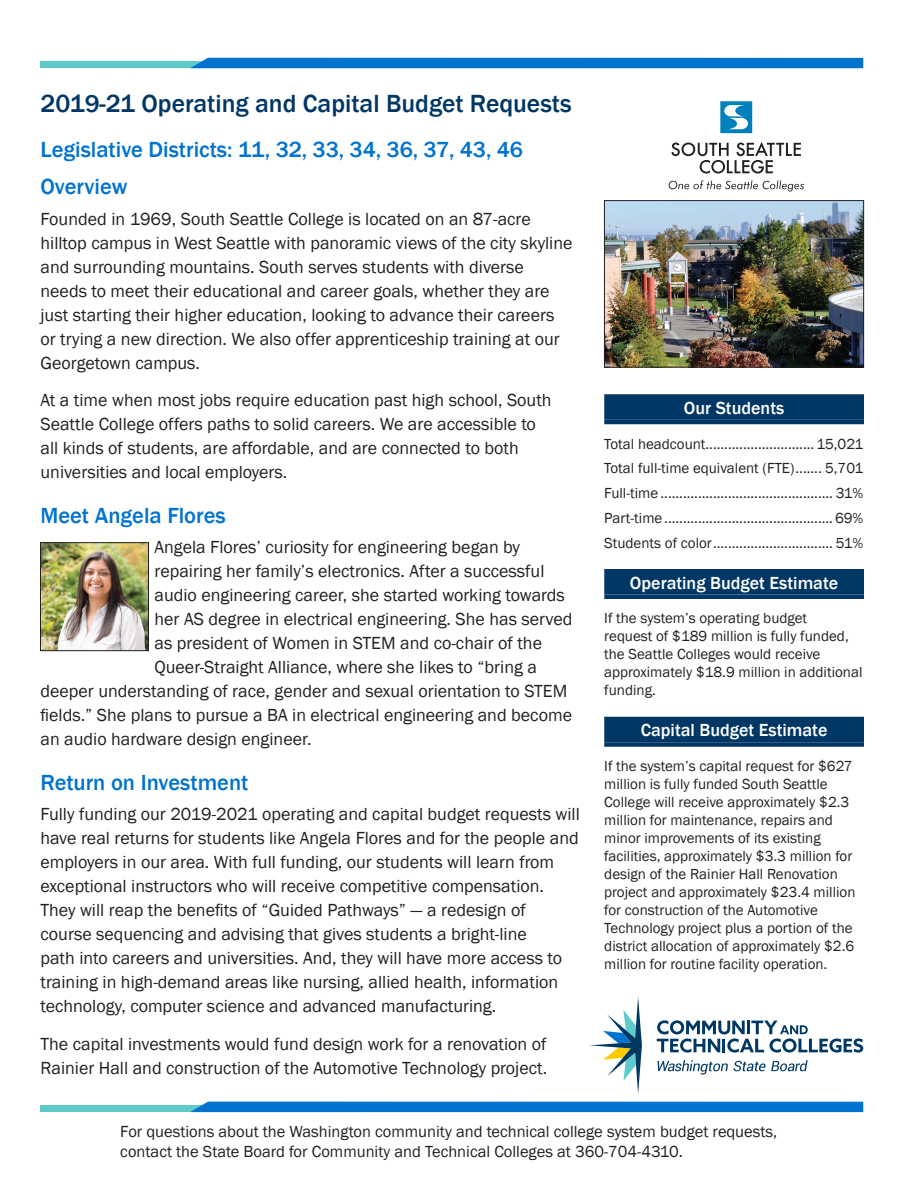
<style>
.page{position:relative;width:918px;height:1188px;background:#fff}
.page>*{position:absolute;margin:0;border:0;box-sizing:border-box;transform-origin:0 0}
.Heading_19pt_blue{font:500 25.5px "Franklin Gothic";color:#003764}
.subhead_15{font:500 22.5px "Franklin Gothic";color:#0073ce}
.body_copy{font:18px/24px "Franklin Gothic";color:#231f20}
.sidebar_header{font:500 18px "Franklin Gothic";color:#fff}
.t1{font:16.5px/19.5px "Franklin Gothic";color:#231f20}
.sidebar_text{font:15px/18px "Franklin Gothic";color:#231f20}
</style>
<div class="page">
<div style="left:40px;top:61px;width:284px;height:7px;background:#5ecbca"></div>
<div style="left:191px;top:58px;width:672px;height:10px;background:#0073ce"></div>
<div style="left:40px;top:1105px;width:284px;height:7px;background:#5ecbca"></div>
<div style="left:190px;top:1102px;width:673px;height:10px;background:#0073ce"></div>
<svg style="left:590px;top:997px;width:52px;height:97px"></svg>
<svg style="left:657px;top:1020px;width:206px;height:33px"></svg>
<svg style="left:658px;top:1060px;width:150px;height:15px"></svg>
<div style="left:604px;top:394px;width:260px;height:26px;background:#003764"></div>
<hr style="left:604px;top:420px;width:260px;height:4px;background:#003764">
<div style="left:604px;top:569px;width:260px;height:26px;background:#003764"></div>
<hr style="left:604px;top:595px;width:260px;height:4px;background:#003764">
<div style="left:604px;top:717px;width:260px;height:25px;background:#003764"></div>
<div style="left:604px;top:742px;width:260px;height:5px;background:#003764"></div>
<svg style="left:669px;top:180px;width:135px;height:12px"></svg>
<svg style="left:720px;top:101px;width:32px;height:32px"></svg>
<svg style="left:671px;top:142px;width:130px;height:32px"></svg>
<img style="left:606px;top:202px;width:256px;height:163px">
<div style="left:604px;top:200px;width:260px;height:167px;border:1px solid #231f20"></div>
<img style="left:42px;top:544px;width:105px;height:105px">
<div style="left:40px;top:542px;width:109px;height:109px;border:1px solid #231f20"></div>
<p class="Heading_19pt_blue" style="left:40px;top:88px;width:533px">2019-21 Operating and Capital Budget Requests</p>
<p class="subhead_15" style="left:40px;top:135px;width:484px">Legislative Districts: 11, 32, 33, 34, 36, 37, 43, 46</p>
<p class="subhead_15" style="left:40px;top:173px;width:88px">Overview</p>
<p class="body_copy" style="left:40px;top:207px;width:534px">Founded in 1969, South Seattle College is located on an 87-acre hilltop campus in West Seattle with panoramic views of the city skyline and surrounding mountains. South serves students with diverse needs to meet their educational and career goals, whether they are just starting their higher education, looking to advance their careers or trying a new direction. We also offer apprenticeship training at our Georgetown campus.</p>
<p class="body_copy" style="left:40px;top:389px;width:513px">At a time when most jobs require education past high school, South Seattle College offers paths to solid careers. We are accessible to all kinds of students, are affordable, and are connected to both universities and local employers.</p>
<p class="subhead_15" style="left:40px;top:501px;width:187px">Meet Angela Flores</p>
<p class="body_copy" style="left:154px;top:536px;width:367px">Angela Flores’ curiosity for engineering began by</p>
<p class="body_copy" style="left:154px;top:560px;width:391px">repairing her family’s electronics. After a successful</p>
<p class="body_copy" style="left:154px;top:584px;width:412px">audio engineering career, she started working towards</p>
<p class="body_copy" style="left:154px;top:608px;width:419px">her AS degree in electrical engineering. She has served</p>
<p class="body_copy" style="left:154px;top:632px;width:389px">as president of Women in STEM and co-chair of the</p>
<p class="body_copy" style="left:154px;top:656px;width:384px">Queer-Straight Alliance, where she likes to “bring a</p>
<p class="body_copy" style="left:40px;top:680px;width:528px">deeper understanding of race, gender and sexual orientation to STEM</p>
<p class="body_copy" style="left:40px;top:704px;width:533px">fields.” She plans to pursue a BA in electrical engineering and become</p>
<p class="body_copy" style="left:40px;top:728px;width:273px">an audio hardware design engineer.</p>
<p class="subhead_15" style="left:40px;top:768px;width:209px">Return on Investment</p>
<p class="body_copy" style="left:40px;top:803px;width:541px">Fully funding our 2019-2021 operating and capital budget requests will have real returns for students like Angela Flores and for the people and employers in our area. With full funding, our students will learn from exceptional instructors who will receive competitive compensation.<br>They will reap the benefits of “Guided Pathways” — a redesign of course sequencing and advising that gives students a bright-line<br>path into careers and universities. And, they will have more access to training in high-demand areas like nursing, allied health, information technology, computer science and advanced manufacturing.</p>
<p class="body_copy" style="left:40px;top:1032px;width:508px">The capital investments would fund design work for a renovation of<br>Rainier Hall and construction of the Automotive Technology project.</p>
<p class="sidebar_header" style="left:684px;top:397px;width:102px">Our Students</p>
<p class="sidebar_text" style="left:604px;top:435px;width:261px">Total headcount............................. 15,021</p>
<p class="sidebar_text" style="left:604px;top:460px;width:261px">Total full-time equivalent (FTE)....... 5,701</p>
<p class="sidebar_text" style="left:604px;top:484px;width:261px">Full-time .............................................. 31%</p>
<p class="sidebar_text" style="left:604px;top:509px;width:261px">Part-time.............................................69%</p>
<p class="sidebar_text" style="left:604px;top:534px;width:261px">Students of color................................ 51%</p>
<p class="sidebar_header" style="left:630px;top:571px;width:210px">Operating Budget Estimate</p>
<p class="sidebar_text" style="left:604px;top:610px;width:260px">If the system’s operating budget<br>request of $189 million is fully funded, the Seattle Colleges would receive approximately $18.9 million in additional funding.</p>
<p class="sidebar_header" style="left:641px;top:719px;width:188px">Capital Budget Estimate</p>
<p class="sidebar_text" style="left:604px;top:757px;width:253px">If the system’s capital request for $627 million is fully funded South Seattle College will receive approximately $2.3 million for maintenance, repairs and minor improvements of its existing facilities, approximately $3.3 million for design of the Rainier Hall Renovation project and approximately $23.4 million for construction of the Automotive Technology project plus a portion of the district allocation of approximately $2.6 million for routine facility operation.</p>
<p class="t1" style="left:120px;top:1122px;width:659px">For questions about the Washington community and technical college system budget requests, contact the State Board for Community and Technical Colleges at 360-704-4310.</p>
</div>
